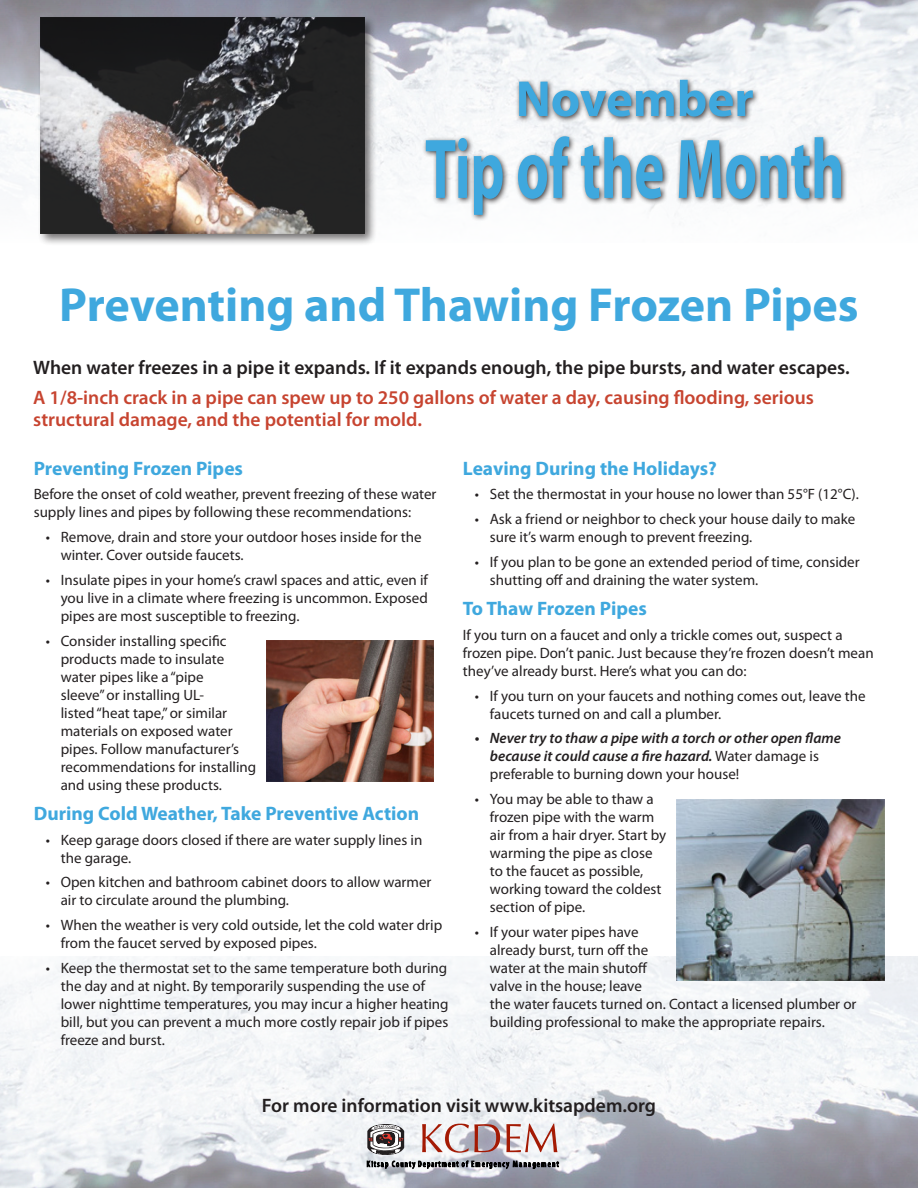
<style>
.page{position:relative;width:918px;height:1188px;background:#fff}
.page>*{position:absolute;margin:0;border:0;box-sizing:border-box;transform-origin:0 0}
.t1{font:700 85.5px "Myriad Pro";color:#3fa8de;scale:.67 1}
.t2{font:700 51px "Myriad Pro";color:#3fa8de}
.t3{font:700 48px "Myriad Pro";color:#3fa8de}
.t4{font:600 19.5px "Myriad Pro";color:#231f20}
.t5{font:600 19.5px/22.5px "Myriad Pro";color:#c74430}
.t6{font:700 19.5px "Myriad Pro";color:#3fa8de}
.t7{font:15px/18px "Myriad Pro";color:#231f20}
.t8{font:italic 600 15px/18px "Myriad Pro";color:#231f20}
.s1{font-weight:400;font-style:normal}
</style>
<div class="page">
<img style="left:0;top:956px;width:918px;height:232px">
<img style="left:0;top:0;width:918px;height:199px">
<div style="left:422px;top:76px;width:426px;height:146px;background:#231f20;opacity:.87"></div>
<div style="left:37px;top:14px;width:340px;height:232px;background:#231f20;opacity:.75"></div>
<img style="left:40px;top:17px;width:324px;height:216px">
<svg style="left:367px;top:1161px;width:192px;height:8px;background:#6f7074"></svg>
<svg style="left:422px;top:1123px;width:78px;height:30px"></svg>
<svg style="left:506px;top:1124px;width:51px;height:28px"></svg>
<svg style="left:367px;top:1124px;width:37px;height:31px"></svg>
<img style="left:267px;top:640px;width:166px;height:142px">
<img style="left:677px;top:799px;width:208px;height:182px">
<p class="t2" style="left:516px;top:66px;width:240px">November</p>
<p class="t1" style="left:425px;top:113px;width:628px">Tip of the Month</p>
<p class="t3" style="left:59px;top:274px;width:801px">Preventing and Thawing Frozen Pipes</p>
<p class="t4" style="left:33px;top:355px;width:818px">When water freezes in a pipe it expands. If it expands enough, the pipe bursts, and water escapes.</p>
<p class="t5" style="left:33px;top:385px;width:782px">A 1/8-inch crack in a pipe can spew up to 250 gallons of water a day, causing flooding, serious structural damage, and the potential for mold.</p>
<p class="t6" style="left:34px;top:455px;width:211px">Preventing Frozen Pipes</p>
<p class="t7" style="left:34px;top:485px;width:404px">Before the onset of cold weather, prevent freezing of these water supply lines and pipes by following these recommendations:</p>
<p class="t7" style="left:61px;top:528px;width:362px;text-indent:-15px">• Remove, drain and store your outdoor hoses inside for the winter. Cover outside faucets.</p>
<p class="t7" style="left:61px;top:571px;width:369px;text-align:justify;text-indent:-15px">• Insulate pipes in your home’s crawl spaces and attic, even if you live in a climate where freezing is uncommon. Exposed pipes are most susceptible to freezing.</p>
<p class="t7" style="left:61px;top:631px;width:197px;text-indent:-15px">• Consider installing specific products made to insulate water pipes like a “pipe<br>sleeve” or installing UL-<br>listed “heat tape,” or similar materials on exposed water pipes. Follow manufacturer’s recommendations for installing and using these products.</p>
<p class="t6" style="left:34px;top:801px;width:387px">During Cold Weather, Take Preventive Action</p>
<p class="t7" style="left:61px;top:830px;width:363px;text-indent:-15px">• Keep garage doors closed if there are water supply lines in the garage.</p>
<p class="t7" style="left:61px;top:873px;width:372px;text-indent:-15px">• Open kitchen and bathroom cabinet doors to allow warmer air to circulate around the plumbing.</p>
<p class="t7" style="left:61px;top:916px;width:383px;text-indent:-15px">• When the weather is very cold outside, let the cold water drip from the faucet served by exposed pipes.</p>
<p class="t7" style="left:61px;top:959px;width:389px;text-indent:-15px">• Keep the thermostat set to the same temperature both during the day and at night. By temporarily suspending the use of lower nighttime temperatures, you may incur a higher heating bill, but you can prevent a much more costly repair job if pipes freeze and burst.</p>
<p class="t6" style="left:463px;top:455px;width:256px">Leaving During the Holidays?</p>
<p class="t7" style="left:475px;top:485px;width:386px">• Set the thermostat in your house no lower than 55°F (12°C).</p>
<p class="t7" style="left:490px;top:510px;width:367px;text-indent:-15px">• Ask a friend or neighbor to check your house daily to make sure it’s warm enough to prevent freezing.</p>
<p class="t7" style="left:490px;top:553px;width:371px;text-indent:-15px">• If you plan to be gone an extended period of time, consider shutting off and draining the water system.</p>
<p class="t6" style="left:463px;top:596px;width:186px">To Thaw Frozen Pipes</p>
<p class="t7" style="left:463px;top:626px;width:412px">If you turn on a faucet and only a trickle comes out, suspect a frozen pipe. Don’t panic. Just because they’re frozen doesn’t mean they’ve already burst. Here’s what you can do:</p>
<p class="t7" style="left:490px;top:686px;width:377px;text-indent:-15px">• If you turn on your faucets and nothing comes out, leave the faucets turned on and call a plumber.</p>
<p class="t8" style="left:490px;top:729px;width:353px;text-indent:-15px">• Never try to thaw a pipe with a torch or other open flame because it could cause a fire hazard. <span class="s1">Water damage is preferable to burning down your house!</span></p>
<p class="t7" style="left:490px;top:790px;width:178px;text-indent:-15px">• You may be able to thaw a frozen pipe with the warm air from a hair dryer. Start by warming the pipe as close to the faucet as possible, working toward the coldest section of pipe.</p>
<p class="t7" style="left:490px;top:923px;width:368px;text-indent:-15px">• If your water pipes have<br>already burst, turn off the<br>water at the main shutoff<br>valve in the house; leave<br>the water faucets turned on. Contact a licensed plumber or building professional to make the appropriate repairs.</p>
<p class="t4" style="left:262px;top:1093px;width:396px">For more information visit www.kitsapdem.org</p>
</div>
